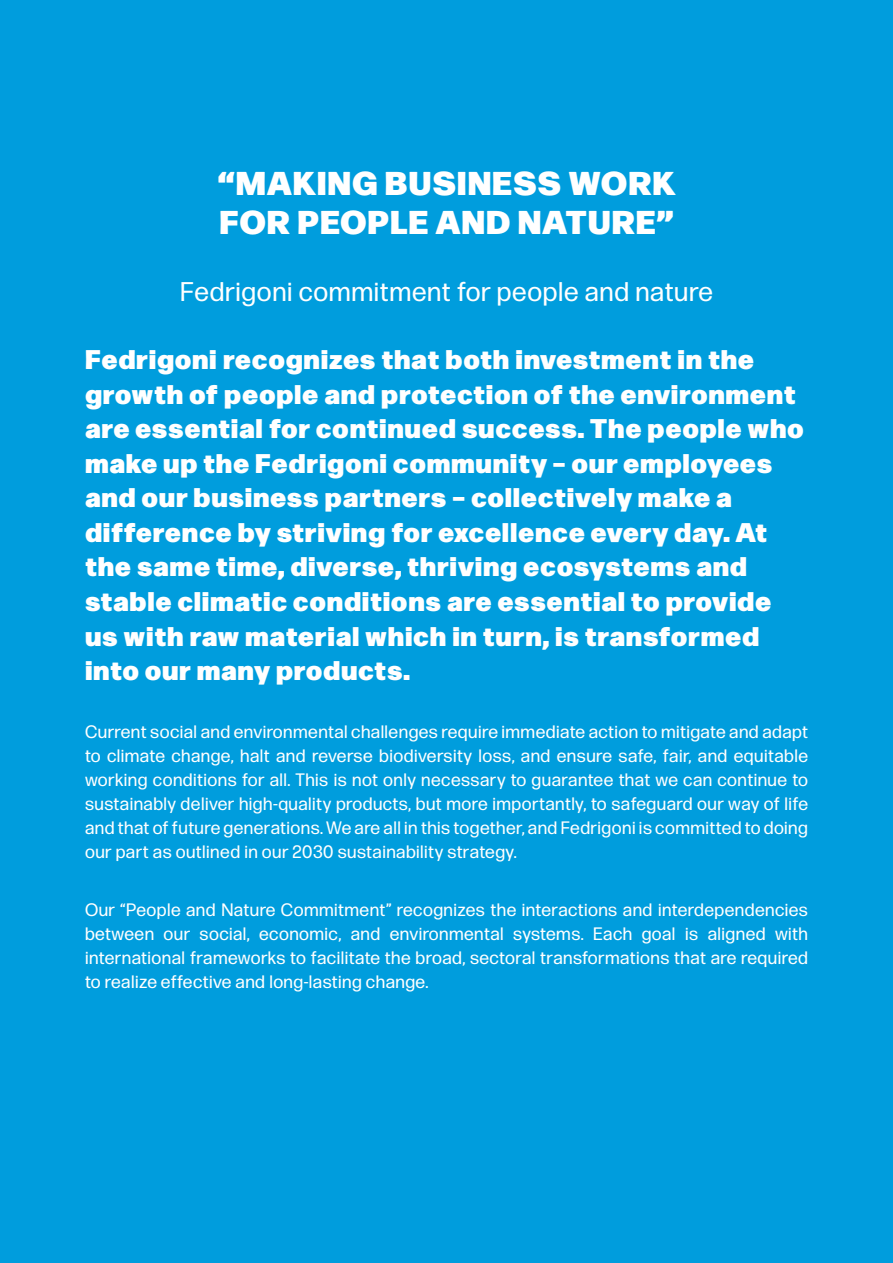
<style>
.page{position:relative;width:893px;height:1263px;background:#009ddd}
.page>*{position:absolute;margin:0;border:0;box-sizing:border-box;transform-origin:0 0}
.t1{font:900 33px/39.6px "Forma DJR Text Fedrigoni";letter-spacing:.025em;color:#fff}
.t2{font:900 27px/34.5px "Forma DJR Text Fedrigoni";letter-spacing:.025em;color:#fff}
.t3{font:27px "Forma DJR Text Fedrigoni";letter-spacing:.025em;color:#fff}
.t4{font:18px/24px "Forma DJR Text Fedrigoni";letter-spacing:.025em;color:#fff;text-align:justify}
</style>
<div class="page">
<h1 class="t1" style="left:217px;top:163px;width:459px">“MAKING BUSINESS WORK<br>FOR PEOPLE AND NATURE”</h1>
<h2 class="t3" style="left:180px;top:275px;width:534px">Fedrigoni commitment for people and nature</h2>
<p class="t2" style="left:85px;top:342px;width:720px">Fedrigoni recognizes that both investment in the growth of people and protection of the environment are essential for continued success. The people who make up the Fedrigoni community – our employees and our business partners – collectively make a difference by striving for excellence every day. At the same time, diverse, thriving ecosystems and stable climatic conditions are essential to provide us with raw material which in turn, is transformed into our many products.</p>
<p class="t4" style="left:85px;top:719px;width:724px">Current social and environmental challenges require immediate action to mitigate and adapt to climate change, halt and reverse biodiversity loss, and ensure safe, fair, and equitable working conditions for all. This is not only necessary to guarantee that we can continue to sustainably deliver high-quality products, but more importantly, to safeguard our way of life and that of future generations. We are all in this together, and Fedrigoni is committed to doing our part as outlined in our 2030 sustainability strategy.</p>
<p class="t4" style="left:85px;top:897px;width:724px">Our “People and Nature Commitment” recognizes the interactions and interdependencies between our social, economic, and environmental systems. Each goal is aligned with international frameworks to facilitate the broad, sectoral transformations that are required to realize effective and long-lasting change.</p>
</div>
